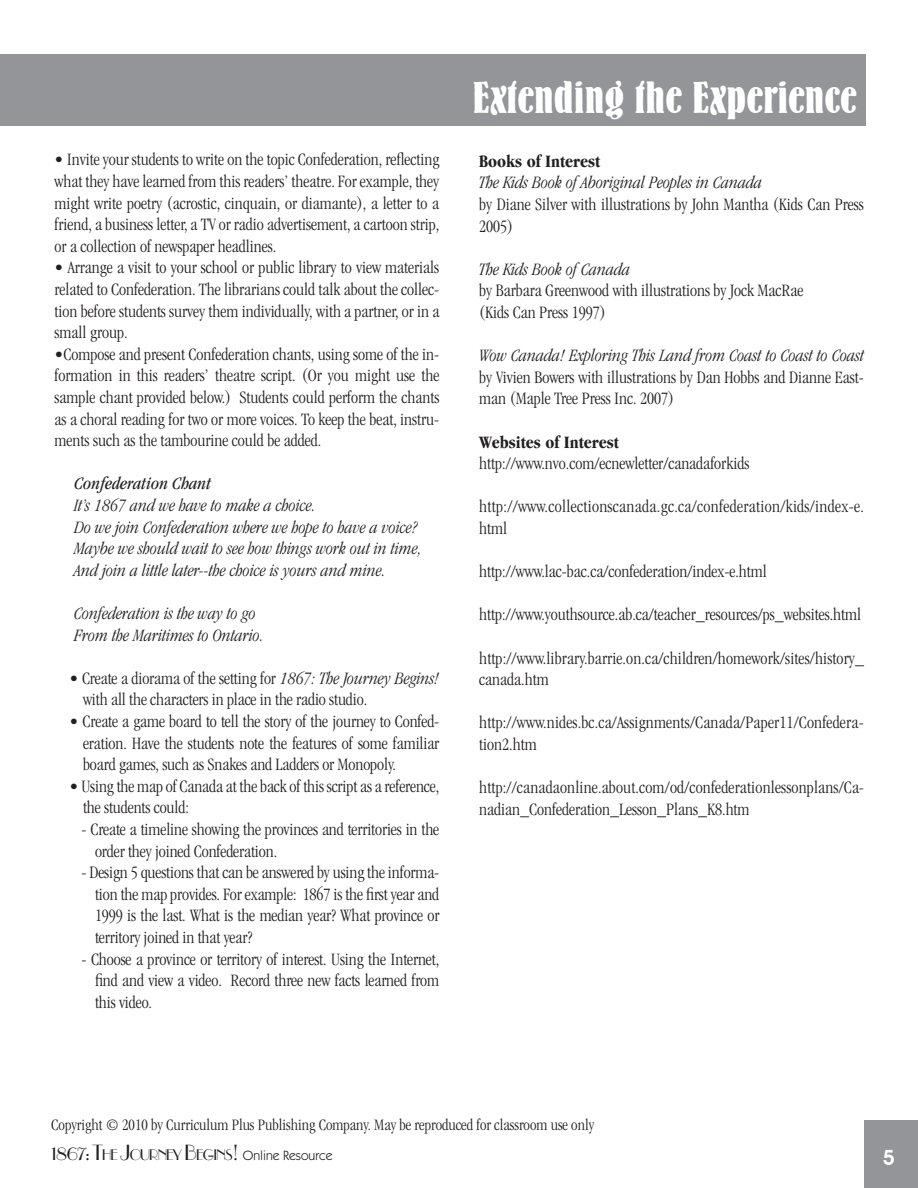
<style>
.page{position:relative;width:918px;height:1188px;background:#fff}
.page>*{position:absolute;margin:0;border:0;box-sizing:border-box;transform-origin:0 0}
.t1{font:45px "Bernie";color:#fff}
.t2{font:600 21px "Avant Garde IT Cby BT";color:#fff}
.t3{font:300 condensed 18px/21.6px "Garamond";color:#231f20;text-align:justify}
.t4{font:italic 300 condensed 18px "Garamond";color:#231f20}
.t5{font:300 condensed 18px/21.6px "Garamond";letter-spacing:.02em;color:#231f20}
.t6{font:700 condensed 18px "Garamond";color:#231f20}
.t7{font:italic condensed 18px "Garamond";color:#231f20}
.t8{font:300 condensed 16.5px "Garamond";color:#231f20}
.t9{font:13.5px "Itc Kabel";color:#231f20}
.s1{font-style:italic}
.s2{font-family:"Parisian";font-size:21px}
.s3{font-family:"Parisian";font-size:14.7px}
</style>
<div class="page">
<div style="left:864px;top:1120px;width:54px;height:68px;background:#939598"></div>
<div style="left:0;top:54px;width:866px;height:72px;background:#939598"></div>
<p class="t3" style="left:55px;top:149px;width:386px">• Invite your students to write on the topic Confederation, reflecting what they have learned from this readers’ theatre. For example, they might write poetry (acrostic, cinquain, or diamante), a letter to a friend, a business letter, a TV or radio advertisement, a cartoon strip, or a collection of newspaper headlines.</p>
<p class="t3" style="left:55px;top:257px;width:386px">• Arrange a visit to your school or public library to view materials related to Confederation. The librarians could talk about the collec&shy;tion before students survey them individually, with a partner, or in a small group.</p>
<p class="t3" style="left:55px;top:343px;width:386px">•Compose and present Confederation chants, using some of the in&shy;formation in this readers’ theatre script. (Or you might use the sample chant provided below.) Students could perform the chants as a choral reading for two or more voices. To keep the beat, instru&shy;ments such as the tambourine could be added.</p>
<p class="t7" style="left:74px;top:474px;width:138px">Confederation Chant</p>
<p class="t4" style="left:74px;top:496px;width:243px">It’s 1867 and we have to make a choice.</p>
<p class="t4" style="left:74px;top:517px;width:345px">Do we join Confederation where we hope to have a voice?</p>
<p class="t4" style="left:74px;top:539px;width:349px">Maybe we should wait to see how things work out in time,</p>
<p class="t4" style="left:74px;top:561px;width:313px">And join a little later--the choice is yours and mine.</p>
<p class="t4" style="left:74px;top:604px;width:183px">Confederation is the way to go</p>
<p class="t4" style="left:74px;top:625px;width:191px">From the Maritimes to Ontario.</p>
<p class="t3" style="left:83px;top:667px;width:358px;text-indent:-14px">• Create a diorama of the setting for <span class="s1">1867: The Journey Begins! </span>with all the characters in place in the radio studio.</p>
<p class="t3" style="left:83px;top:711px;width:358px;text-indent:-14px">• Create a game board to tell the story of the journey to Confed&shy;eration. Have the students note the features of some familiar board games, such as Snakes and Ladders or Monopoly.</p>
<p class="t3" style="left:83px;top:775px;width:358px;text-indent:-14px">• Using the map of Canada at the back of this script as a reference, the students could:</p>
<p class="t3" style="left:95px;top:819px;width:346px;text-indent:-14px">- Create a timeline showing the provinces and territories in the order they joined Confederation.</p>
<p class="t3" style="left:95px;top:862px;width:346px;text-indent:-14px">- Design 5 questions that can be answered by using the informa&shy;tion the map provides. For example: 1867 is the first year and 1999 is the last. What is the median year? What province or territory joined in that year?</p>
<p class="t3" style="left:95px;top:948px;width:346px;text-indent:-14px">- Choose a province or territory of interest. Using the Internet, find and view a video. Record three new facts learned from this video.</p>
<p class="t1" style="left:472px;top:69px;width:386px">Extending the Experience</p>
<p class="t6" style="left:479px;top:151px;width:122px">Books of Interest</p>
<p class="t4" style="left:479px;top:173px;width:284px">The Kids Book of Aboriginal Peoples in Canada</p>
<p class="t3" style="left:479px;top:194px;width:386px">by Diane Silver with illustrations by John Mantha (Kids Can Press<br>2005)</p>
<p class="t4" style="left:479px;top:259px;width:152px">The Kids Book of Canada</p>
<p class="t3" style="left:479px;top:280px;width:326px">by Barbara Greenwood with illustrations by Jock MacRae</p>
<p class="t3" style="left:479px;top:302px;width:128px">(Kids Can Press 1997)</p>
<p class="t3" style="left:479px;top:345px;width:386px"><span class="s1">Wow Canada! Exploring This Land from Coast to Coast to Coast </span>by Vivien Bowers with illustrations by Dan Hobbs and Dianne East&shy;man (Maple Tree Press Inc. 2007)</p>
<p class="t6" style="left:479px;top:432px;width:141px">Websites of Interest</p>
<p class="t3" style="left:479px;top:453px;width:272px">http://www.nvo.com/ecnewletter/canadaforkids</p>
<p class="t5" style="left:479px;top:496px;width:386px">http://www.collectionscanada.gc.ca/confederation/kids/index-e. html</p>
<p class="t3" style="left:479px;top:561px;width:289px">http://www.lac-bac.ca/confederation/index-e.html</p>
<p class="t3" style="left:479px;top:604px;width:384px">http://www.youthsource.ab.ca/teacher_resources/ps_websites.html</p>
<p class="t3" style="left:479px;top:647px;width:386px">http://www.library.barrie.on.ca/children/homework/sites/history_ canada.htm</p>
<p class="t3" style="left:479px;top:712px;width:386px">http://www.nides.bc.ca/Assignments/Canada/Paper11/Confedera&shy;tion2.htm</p>
<p class="t3" style="left:479px;top:777px;width:386px">http://canadaonline.about.com/od/confederationlessonplans/Ca&shy;nadian_Confederation_Lesson_Plans_K8.htm</p>
<p class="t8" style="left:51px;top:1116px;width:544px">Copyright © 2010 by Curriculum Plus Publishing Company. May be reproduced for classroom use only</p>
<p class="t9" style="left:51px;top:1147px;width:283px"><span class="s2">1867: T</span><span class="s3">HE</span> <span class="s2">J</span><span class="s3">OURNEY</span> <span class="s2">B</span><span class="s3">EGINS</span><span class="s2">!</span> Online Resource</p>
<p class="t2" style="left:883px;top:1144px;width:14px">5</p>
</div>
